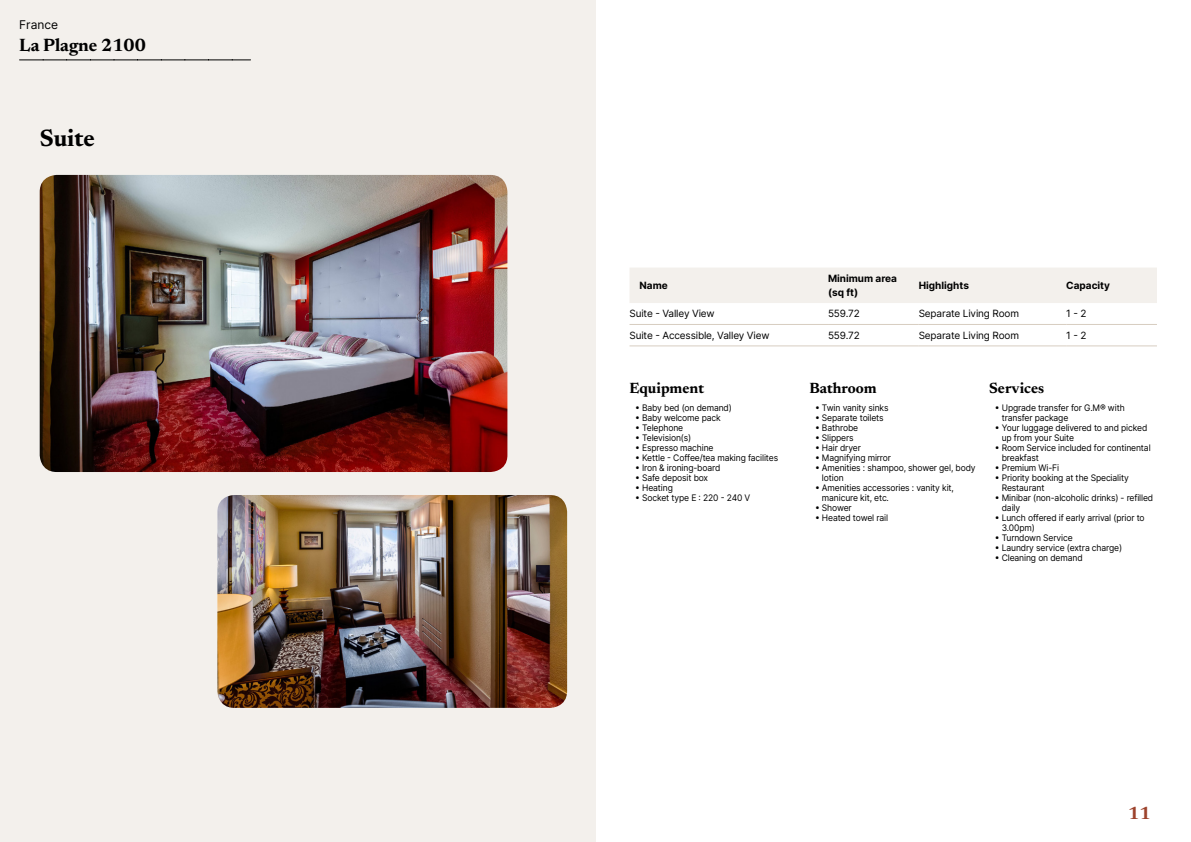
<style>
.page{position:relative;width:1191px;height:842px;background:#fff}
.page>*{position:absolute;margin:0;border:0;box-sizing:border-box;transform-origin:0 0}
.t1{font:700 24px "Newsreader 24 pt";color:#000}
.t2{font:700 18px "Newsreader 24 pt";color:#000}
.t3{font:700 18px "Newsreader 24 pt";color:#9d432c}
.t4{font:700 15px "Newsreader 24 pt";color:#000}
.t5{font:12px "Inter";color:#000}
.t6{font:10px "Inter";letter-spacing:-.015em;color:#000}
.t7{font:700 10px/14px "Inter";color:#000}
.t8{font:9px/10px "Inter";letter-spacing:-.015em;color:#000;scale:.95 1}
</style>
<div class="page">
<div style="left:0;top:0;width:595px;height:842px;background:#f3f0ec"></div>
<img style="left:40px;top:175px;width:467px;height:297px">
<img style="left:217px;top:495px;width:350px;height:213px">
<svg style="left:20px;top:60px;width:230px;height:1px"></svg>
<div style="left:630px;top:268px;width:527px;height:35px;background:#f3f0ec"></div>
<hr style="left:629px;top:324px;width:199px;height:1px;background:#d7cdc1">
<hr style="left:828px;top:324px;width:90px;height:1px;background:#d7cdc1">
<hr style="left:918px;top:324px;width:148px;height:1px;background:#d7cdc1">
<hr style="left:1066px;top:324px;width:91px;height:1px;background:#d7cdc1">
<hr style="left:629px;top:345px;width:199px;height:1px;background:#d7cdc1">
<hr style="left:828px;top:345px;width:90px;height:1px;background:#d7cdc1">
<hr style="left:918px;top:345px;width:148px;height:1px;background:#d7cdc1">
<hr style="left:1066px;top:345px;width:91px;height:1px;background:#d7cdc1">
<h3 class="t5" style="left:19px;top:15px;width:40px">France</h3>
<h2 class="t2" style="left:19px;top:32px;width:128px">La Plagne 2100</h2>
<h1 class="t1" style="left:40px;top:121px;width:57px">Suite</h1>
<p class="t7" style="left:639px;top:278px;width:30px">Name</p>
<p class="t7" style="left:828px;top:271px;width:70px">Minimum area (sq ft)</p>
<p class="t7" style="left:918px;top:278px;width:52px">Highlights</p>
<p class="t7" style="left:1066px;top:278px;width:45px">Capacity</p>
<p class="t6" style="left:629px;top:306px;width:87px">Suite - Valley View</p>
<p class="t6" style="left:828px;top:306px;width:33px">559.72</p>
<p class="t6" style="left:918px;top:306px;width:102px">Separate Living Room</p>
<p class="t6" style="left:1066px;top:306px;width:22px">1 - 2</p>
<p class="t6" style="left:629px;top:328px;width:142px">Suite - Accessible, Valley View</p>
<p class="t6" style="left:828px;top:328px;width:33px">559.72</p>
<p class="t6" style="left:918px;top:328px;width:102px">Separate Living Room</p>
<p class="t6" style="left:1066px;top:328px;width:22px">1 - 2</p>
<h3 class="t4" style="left:629px;top:377px;width:76px">Equipment</h3>
<p class="t8" style="left:635px;top:403px;width:103px">• Baby bed (on demand)</p>
<p class="t8" style="left:635px;top:413px;width:92px">• Baby welcome pack</p>
<p class="t8" style="left:635px;top:423px;width:52px">• Telephone</p>
<p class="t8" style="left:635px;top:433px;width:61px">• Television(s)</p>
<p class="t8" style="left:635px;top:443px;width:84px">• Espresso machine</p>
<p class="t8" style="left:635px;top:453px;width:152px">• Kettle - Coffee/tea making facilites</p>
<p class="t8" style="left:635px;top:463px;width:91px">• Iron &amp; ironing-board</p>
<p class="t8" style="left:635px;top:473px;width:78px">• Safe deposit box</p>
<p class="t8" style="left:635px;top:483px;width:41px">• Heating</p>
<p class="t8" style="left:635px;top:493px;width:123px">• Socket type E : 220 - 240 V</p>
<h3 class="t4" style="left:809px;top:377px;width:69px">Bathroom</h3>
<p class="t8" style="left:815px;top:403px;width:79px">• Twin vanity sinks</p>
<p class="t8" style="left:815px;top:413px;width:74px">• Separate toilets</p>
<p class="t8" style="left:815px;top:423px;width:47px">• Bathrobe</p>
<p class="t8" style="left:815px;top:433px;width:42px">• Slippers</p>
<p class="t8" style="left:815px;top:443px;width:50px">• Hair dryer</p>
<p class="t8" style="left:815px;top:453px;width:82px">• Magnifying mirror</p>
<p class="t8" style="left:822px;top:463px;width:163px;text-indent:-7px">• Amenities : shampoo, shower gel, body lotion</p>
<p class="t8" style="left:822px;top:483px;width:140px;text-indent:-7px">• Amenities accessories : vanity kit, manicure kit, etc.</p>
<p class="t8" style="left:815px;top:503px;width:40px">• Shower</p>
<p class="t8" style="left:815px;top:513px;width:78px">• Heated towel rail</p>
<h3 class="t4" style="left:989px;top:377px;width:57px">Services</h3>
<p class="t8" style="left:1001px;top:403px;width:131px;text-indent:-7px">• Upgrade transfer for G.M® with transfer package</p>
<p class="t8" style="left:1001px;top:423px;width:155px;text-indent:-7px">• Your luggage delivered to and picked up from your Suite</p>
<p class="t8" style="left:1001px;top:443px;width:158px;text-indent:-7px">• Room Service included for continental breakfast</p>
<p class="t8" style="left:994px;top:463px;width:69px">• Premium Wi-Fi</p>
<p class="t8" style="left:1001px;top:473px;width:135px;text-indent:-7px">• Priority booking at the Speciality<br>Restaurant</p>
<p class="t8" style="left:1001px;top:493px;width:161px;text-indent:-7px">• Minibar (non-alcoholic drinks) - refilled daily</p>
<p class="t8" style="left:1001px;top:513px;width:152px;text-indent:-7px">• Lunch offered if early arrival (prior to<br>3.00pm)</p>
<p class="t8" style="left:994px;top:533px;width:84px">• Turndown Service</p>
<p class="t8" style="left:994px;top:543px;width:136px">• Laundry service (extra charge)</p>
<p class="t8" style="left:994px;top:553px;width:94px">• Cleaning on demand</p>
<h2 class="t3" style="left:1128px;top:800px;width:24px">11</h2>
</div>
